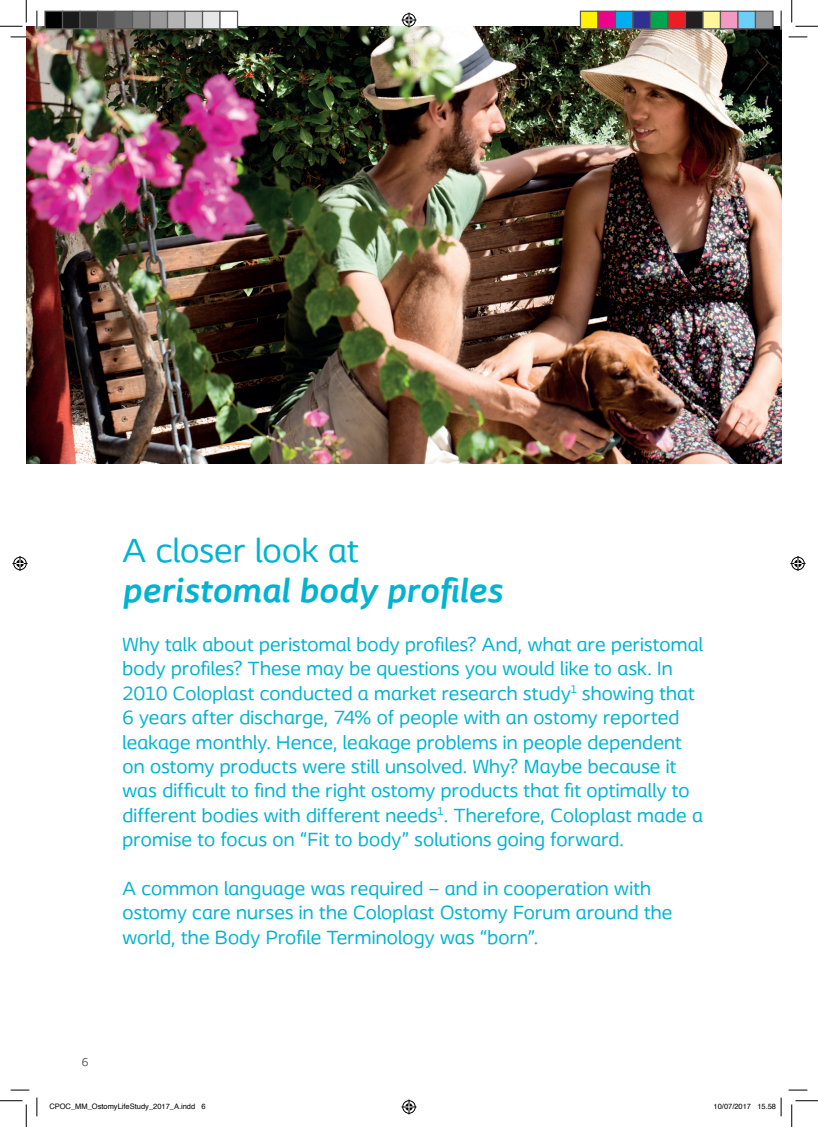
<style>
.page{position:relative;width:818px;height:1127px;background:#fff}
.page>*{position:absolute;margin:0;border:0;box-sizing:border-box;transform-origin:0 0}
.t1{font:italic 700 35px "Coloplast";letter-spacing:.005em;color:#00b3d0}
.t2{font:35px "Coloplast";letter-spacing:.005em;color:#00b3d0}
.t3{font:20px/24.4px "Coloplast";letter-spacing:.01em;color:#00b3d0}
.t4{font:11.88px "Coloplast";color:#57585a}
.t5{font:7.5px "Helvetica";color:#000}
</style>
<div class="page">
<img style="left:26px;top:26px;width:755px;height:438px">
<svg style="left:11px;top:36px;width:18px;height:2px"></svg>
<svg style="left:788px;top:36px;width:19px;height:2px"></svg>
<svg style="left:11px;top:1089px;width:18px;height:1px"></svg>
<svg style="left:788px;top:1089px;width:19px;height:1px"></svg>
<svg style="left:36px;top:11px;width:2px;height:18px"></svg>
<svg style="left:36px;top:1097px;width:2px;height:18px"></svg>
<svg style="left:780px;top:11px;width:2px;height:18px"></svg>
<svg style="left:0;top:0;width:27px;height:27px"></svg>
<svg style="left:0;top:1100px;width:27px;height:26px"></svg>
<svg style="left:791px;top:0;width:27px;height:27px"></svg>
<svg style="left:791px;top:1100px;width:27px;height:26px"></svg>
<svg style="left:401px;top:13px;width:15px;height:15px"></svg>
<svg style="left:401px;top:1099px;width:15px;height:15px"></svg>
<svg style="left:13px;top:556px;width:15px;height:15px"></svg>
<svg style="left:790px;top:556px;width:15px;height:15px"></svg>
<div style="left:45px;top:11px;width:18px;height:18px;background:#000"></div>
<div style="left:44px;top:11px;width:19px;height:18px;border:1px solid #595959"></div>
<div style="left:63px;top:11px;width:17px;height:18px;background:#1a1a1a"></div>
<div style="left:62px;top:11px;width:19px;height:18px;border:1px solid #595959"></div>
<div style="left:80px;top:11px;width:18px;height:18px;background:#333"></div>
<div style="left:79px;top:11px;width:19px;height:18px;border:1px solid #595959"></div>
<div style="left:98px;top:11px;width:17px;height:18px;background:#4d4d4d"></div>
<div style="left:97px;top:11px;width:19px;height:18px;border:1px solid #595959"></div>
<div style="left:115px;top:11px;width:18px;height:18px;background:#666"></div>
<div style="left:114px;top:11px;width:19px;height:18px;border:1px solid #595959"></div>
<div style="left:133px;top:11px;width:17px;height:18px;background:#808080"></div>
<div style="left:132px;top:11px;width:19px;height:18px;border:1px solid #595959"></div>
<div style="left:150px;top:11px;width:18px;height:18px;background:#999"></div>
<div style="left:149px;top:11px;width:19px;height:18px;border:1px solid #595959"></div>
<div style="left:168px;top:11px;width:17px;height:18px;background:#b3b3b3"></div>
<div style="left:167px;top:11px;width:19px;height:18px;border:1px solid #595959"></div>
<div style="left:185px;top:11px;width:18px;height:18px;background:#ccc"></div>
<div style="left:184px;top:11px;width:19px;height:18px;border:1px solid #595959"></div>
<div style="left:203px;top:11px;width:17px;height:18px;background:#e6e6e6"></div>
<div style="left:202px;top:11px;width:19px;height:18px;border:1px solid #595959"></div>
<div style="left:220px;top:11px;width:18px;height:18px;background:#fff"></div>
<div style="left:219px;top:11px;width:19px;height:18px;border:1px solid #595959"></div>
<div style="left:580px;top:11px;width:18px;height:18px;background:#fff101"></div>
<div style="left:580px;top:11px;width:18px;height:18px;border:1px solid #595959"></div>
<div style="left:598px;top:11px;width:17px;height:18px;background:#ed028c"></div>
<div style="left:597px;top:11px;width:19px;height:18px;border:1px solid #595959"></div>
<div style="left:615px;top:11px;width:18px;height:18px;background:#00aeef"></div>
<div style="left:615px;top:11px;width:18px;height:18px;border:1px solid #595959"></div>
<div style="left:633px;top:11px;width:17px;height:18px;background:#2e3092"></div>
<div style="left:632px;top:11px;width:19px;height:18px;border:1px solid #595959"></div>
<div style="left:650px;top:11px;width:18px;height:18px;background:#00a54f"></div>
<div style="left:650px;top:11px;width:18px;height:18px;border:1px solid #595959"></div>
<div style="left:668px;top:11px;width:17px;height:18px;background:#ee1d23"></div>
<div style="left:667px;top:11px;width:19px;height:18px;border:1px solid #595959"></div>
<div style="left:685px;top:11px;width:18px;height:18px;background:#231f20"></div>
<div style="left:685px;top:11px;width:18px;height:18px;border:1px solid #595959"></div>
<div style="left:703px;top:11px;width:17px;height:18px;background:#fff79a"></div>
<div style="left:702px;top:11px;width:19px;height:18px;border:1px solid #595959"></div>
<div style="left:720px;top:11px;width:18px;height:18px;background:#f499c2"></div>
<div style="left:720px;top:11px;width:18px;height:18px;border:1px solid #595959"></div>
<div style="left:738px;top:11px;width:17px;height:18px;background:#6bcff6"></div>
<div style="left:737px;top:11px;width:19px;height:18px;border:1px solid #595959"></div>
<div style="left:755px;top:11px;width:18px;height:18px;background:#939598"></div>
<div style="left:755px;top:11px;width:18px;height:18px;border:1px solid #595959"></div>
<svg style="left:780px;top:1097px;width:2px;height:18px"></svg>
<h1 class="t2" style="left:123px;top:529px;width:238px">A closer look at</h1>
<h1 class="t1" style="left:123px;top:569px;width:381px">peristomal body profiles</h1>
<p class="t3" style="left:123px;top:631px;width:582px">Why talk about peristomal body profiles? And, what are peristomal body profiles? These may be questions you would like to ask. In 2010 Coloplast conducted a market research study<sup>1</sup> showing that 6 years after discharge, 74% of people with an ostomy reported leakage monthly. Hence, leakage problems in people dependent on ostomy products were still unsolved. Why? Maybe because it was difficult to find the right ostomy products that fit optimally to different bodies with different needs<sup>1</sup>. Therefore, Coloplast made a promise to focus on “Fit to body” solutions going forward.</p>
<p class="t3" style="left:123px;top:875px;width:551px">A common language was required – and in cooperation with ostomy care nurses in the Coloplast Ostomy Forum around the world, the Body Profile Terminology was “born”.</p>
<p class="t4" style="left:82px;top:1054px;width:8px">6</p>
<p class="t5" style="left:49px;top:1100px;width:158px">CPOC_MM_OstomyLifeStudy_2017_A.indd 6</p>
<p class="t5" style="left:713px;top:1100px;width:64px">10/07/2017 15.58</p>
</div>
